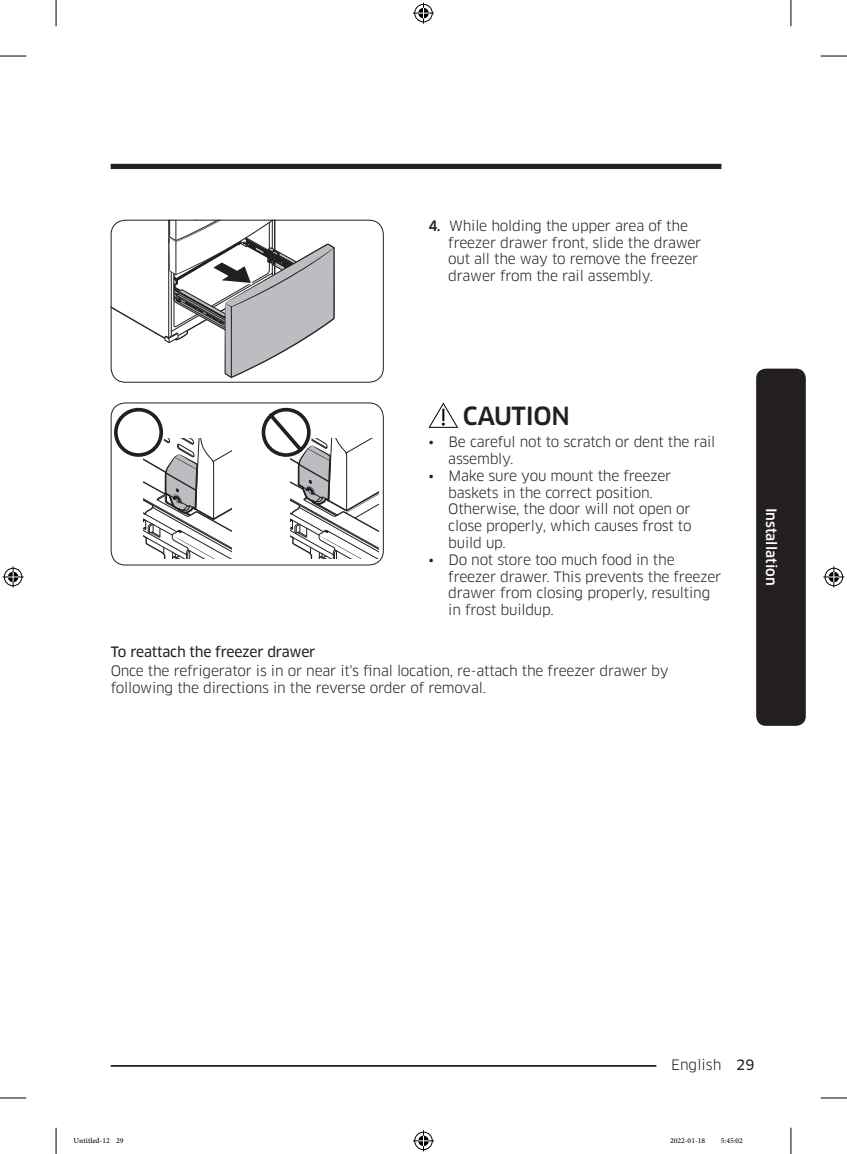
<style>
.page{position:relative;width:847px;height:1154px;background:#fff}
.page>*{position:absolute;margin:0;border:0;box-sizing:border-box;transform-origin:0 0}
.DL_DT_Icon__USPL{font:500 24.5px "Samsung Clan Pro";letter-spacing:-.015em;color:#231f20}
.t1{font:14px/16.8px "Samsung Clan Pro";letter-spacing:-.015em;color:#231f20}
.t2{font:14px "Samsung Clan Pro News";letter-spacing:-.015em;color:#231f20}
.Sidebar{font:500 14px "Samsung Clan Pro";color:#fff}
.t3{font:10.5px "Adobe Arabic";color:#000}
.s1{font-weight:500}
.s2{font-family:"Samsung Clan Pro News"}
</style>
<div class="page">
<div style="left:111px;top:164px;width:610px;height:5px;background:#231f20"></div>
<hr style="left:111px;top:1065px;width:610px;height:2px;background:#231f20">
<div style="left:656px;top:1055px;width:80px;height:17px;background:#fff"></div>
<div style="left:755px;top:369px;width:50px;height:357px;background:#231f20;border-radius:10px"></div>
<svg style="left:111px;top:220px;width:223px;height:158px"></svg>
<div style="left:111px;top:220px;width:272px;height:163px;border:1px solid #231f20;border-radius:14px"></div>
<svg style="left:144px;top:439px;width:88px;height:119px"></svg>
<svg style="left:261px;top:402px;width:117px;height:156px"></svg>
<div style="left:112px;top:406px;width:53px;height:53px;border:7px solid #fff;border-radius:50%"></div>
<div style="left:114px;top:408px;width:49px;height:49px;border:4px solid #231f20;border-radius:50%"></div>
<div style="left:111px;top:402px;width:272px;height:163px;border:1px solid #231f20;border-radius:14px"></div>
<svg style="left:428px;top:402px;width:30px;height:26px"></svg>
<svg style="left:0;top:56px;width:26px;height:1px"></svg>
<svg style="left:820px;top:56px;width:26px;height:1px"></svg>
<svg style="left:0;top:1097px;width:26px;height:1px"></svg>
<svg style="left:820px;top:1097px;width:26px;height:1px"></svg>
<svg style="left:56px;top:0;width:1px;height:26px"></svg>
<svg style="left:56px;top:1128px;width:1px;height:26px"></svg>
<svg style="left:790px;top:0;width:1px;height:26px"></svg>
<svg style="left:790px;top:1128px;width:1px;height:26px"></svg>
<svg style="left:413px;top:3px;width:21px;height:21px"></svg>
<svg style="left:413px;top:1130px;width:21px;height:21px"></svg>
<svg style="left:3px;top:566px;width:21px;height:21px"></svg>
<svg style="left:823px;top:566px;width:21px;height:21px"></svg>
<p class="t1" style="left:448px;top:217px;width:254px;text-indent:-20px"><span class="s1">4.</span> While holding the upper area of the freezer drawer front, slide the drawer out all the way to remove the freezer drawer from the rail assembly.</p>
<p class="DL_DT_Icon__USPL" style="left:462px;top:402px;width:108px">CAUTION</p>
<p class="t1" style="left:448px;top:433px;width:268px;text-indent:-20px">• Be careful not to scratch or dent the rail assembly.</p>
<p class="t1" style="left:448px;top:467px;width:245px;text-indent:-20px">• Make sure you mount the freezer baskets in the correct position.<br>Otherwise, the door will not open or close properly, which causes frost to build up.</p>
<p class="t1" style="left:448px;top:551px;width:274px;text-indent:-20px">• Do not store too much food in the freezer drawer. This prevents the freezer drawer from closing properly, resulting in frost buildup.</p>
<h4 class="t2" style="left:111px;top:643px;width:206px">To reattach the freezer drawer</h4>
<p class="t1" style="left:111px;top:662px;width:559px">Once the refrigerator is in or near it's final location, re-attach the freezer drawer by following the directions in the reverse order of removal.</p>
<p class="Sidebar" style="left:779px;top:508px;width:79px;rotate:90deg">Installation</p>
<p class="t1" style="left:671px;top:1056px;width:85px">English <span class="s2">29</span></p>
<p class="t3" style="left:74px;top:1133px;width:51px">Untitled-12 29</p>
<p class="t3" style="left:669px;top:1133px;width:37px">2022-01-18</p>
<p class="t3" style="left:720px;top:1133px;width:24px">5:45:02</p>
</div>
